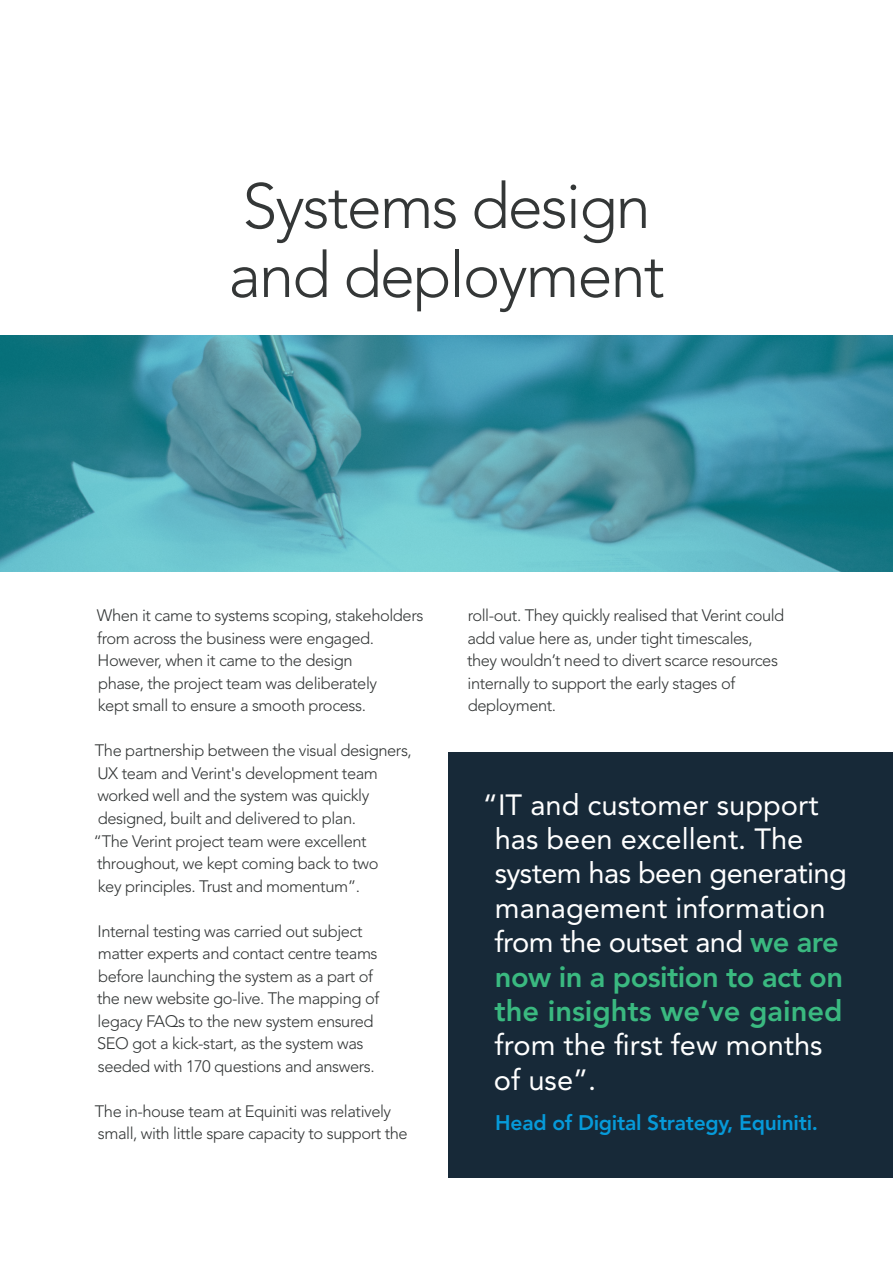
<style>
.page{position:relative;width:893px;height:1263px;background:#fff}
.page>*{position:absolute;margin:0;border:0;box-sizing:border-box;transform-origin:0 0}
.t1{font:300 63px/69px "Avenir LT Std";letter-spacing:-.03em;color:#343737}
.Address{font:29.1px/34.3px "Avenir LT Std";color:#fff}
.Address-2{font:800 21px "Avenir LT Std";letter-spacing:-.01em;color:#069ad9}
.Body_grey{font:300 16.5px/22.5px "Avenir LT Std";letter-spacing:-.025em;color:#343737}
.s1{font-weight:800;color:#3ab980}
</style>
<div class="page">
<div style="left:448px;top:752px;width:445px;height:425px;background:#172938"></div>
<svg style="left:0;top:335px;width:893px;height:237px;background:#4698a8"></svg>
<p class="t1" style="left:228px;top:172px;width:438px">Systems design and deployment</p>
<p class="Body_grey" style="left:97px;top:605px;width:328px">When it came to systems scoping, stakeholders from across the business were engaged.<br>However, when it came to the design<br>phase, the project team was deliberately<br>kept small to ensure a smooth process.</p>
<p class="Body_grey" style="left:94px;top:740px;width:320px">The partnership between the visual designers, UX team and Verint's development team worked well and the system was quickly designed, built and delivered to plan.<br>“The Verint project team were excellent throughout, we kept coming back to two<br>key principles. Trust and momentum”.</p>
<p class="Body_grey" style="left:97px;top:920px;width:284px">Internal testing was carried out subject matter experts and contact centre teams before launching the system as a part of the new website go-live. The mapping of legacy FAQs to the new system ensured SEO got a kick-start, as the system was seeded with 170 questions and answers.</p>
<p class="Body_grey" style="left:95px;top:1100px;width:314px">The in-house team at Equiniti was relatively small, with little spare capacity to support the</p>
<p class="Body_grey" style="left:468px;top:605px;width:318px">roll-out. They quickly realised that Verint could</p>
<p class="Body_grey" style="left:467px;top:627px;width:287px">add value here as, under tight timescales,</p>
<p class="Body_grey" style="left:467px;top:650px;width:312px">they wouldn’t need to divert scarce resources</p>
<p class="Body_grey" style="left:467px;top:672px;width:269px">internally to support the early stages of</p>
<p class="Body_grey" style="left:468px;top:695px;width:90px">deployment.</p>
<p class="Address" style="left:494px;top:788px;width:355px;text-indent:-11px">“IT and customer support has been excellent. The system has been generating management information from the outset and <span class="s1">we are now in a position to act on the insights we’ve gained </span>from the first few months of use”.</p>
<p class="Address-2" style="left:495px;top:1110px;width:324px">Head of Digital Strategy, Equiniti.</p>
</div>
